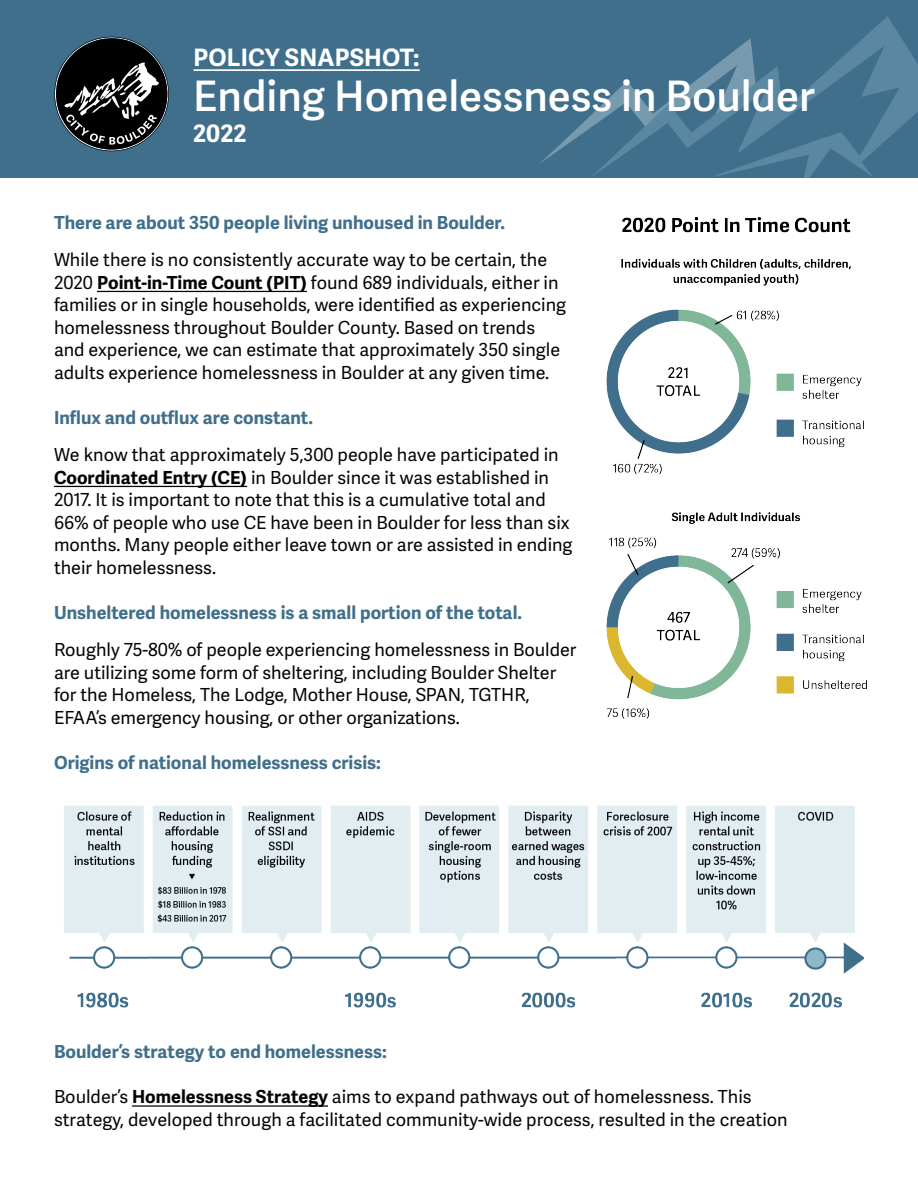
<style>
.page{position:relative;width:918px;height:1188px;background:#fff}
.page>*{position:absolute;margin:0;border:0;box-sizing:border-box;transform-origin:0 0}
.t1{font:600 42px "Adelle Sans";color:#fff}
.t2{font:700 24px "Adelle Sans";letter-spacing:.01em;color:#fff}
.t3{font:18px/22.5px "Adelle Sans";color:#040503}
.t4{font:700 18px "Adelle Sans";color:#406f8c}
.s1{font-weight:700;color:#406f8c}
.s2{font-weight:700}
</style>
<div class="page">
<div style="left:0;top:0;width:918px;height:177px;background:#406f8c"></div>
<svg style="left:54px;top:37px;width:115px;height:114px"></svg>
<img style="left:540px;top:16px;width:378px;height:161px">
<hr style="left:194px;top:69px;width:226px;height:2px;background:#fff">
<img style="left:64px;top:805px;width:800px;height:203px">
<img style="left:606px;top:217px;width:261px;height:502px">
<hr style="left:97px;top:291px;width:210px;height:1px;background:#040503">
<hr style="left:54px;top:486px;width:193px;height:1px;background:#040503">
<hr style="left:132px;top:1105px;width:196px;height:2px;background:#040503">
<p class="t2" style="left:194px;top:43px;width:228px">POLICY SNAPSHOT:</p>
<p class="t1" style="left:193px;top:72px;width:623px">Ending Homelessness in Boulder</p>
<p class="t2" style="left:193px;top:119px;width:55px">2022</p>
<p class="t3" style="left:54px;top:204px;width:495px;line-height:37.5px"><span class="s1">There are about 350 people living unhoused in Boulder.<br></span>While there is no consistently accurate way to be certain, the</p>
<p class="t3" style="left:54px;top:271px;width:514px">2020 <span class="s2">Point-in-Time Count (PIT)</span> found 689 individuals, either in families or in single households, were identified as experiencing homelessness throughout Boulder County. Based on trends and experience, we can estimate that approximately 350 single adults experience homelessness in Boulder at any given time.</p>
<p class="t3" style="left:54px;top:399px;width:506px;line-height:37.5px"><span class="s1">Influx and outflux are constant.<br></span>We know that approximately 5,300 people have participated in</p>
<p class="t3" style="left:54px;top:466px;width:520px"><span class="s2">Coordinated Entry (CE)</span> in Boulder since it was established in 2017. It is important to note that this is a cumulative total and 66% of people who use CE have been in Boulder for less than six months. Many people either leave town or are assisted in ending their homelessness.</p>
<p class="t3" style="left:54px;top:594px;width:524px;line-height:37.5px"><span class="s1">Unsheltered homelessness is a small portion of the total.<br></span>Roughly 75-80% of people experiencing homelessness in Boulder</p>
<p class="t3" style="left:54px;top:661px;width:504px">are utilizing some form of sheltering, including Boulder Shelter for the Homeless, The Lodge, Mother House, SPAN, TGTHR,<br>EFAA’s emergency housing, or other organizations.</p>
<p class="t4" style="left:54px;top:751px;width:329px">Origins of national homelessness crisis:</p>
<p class="t4" style="left:54px;top:1041px;width:334px">Boulder’s strategy to end homelessness:</p>
<p class="t3" style="left:54px;top:1086px;width:735px">Boulder’s <span class="s2">Homelessness Strategy</span> aims to expand pathways out of homelessness. This strategy, developed through a facilitated community-wide process, resulted in the creation</p>
</div>
